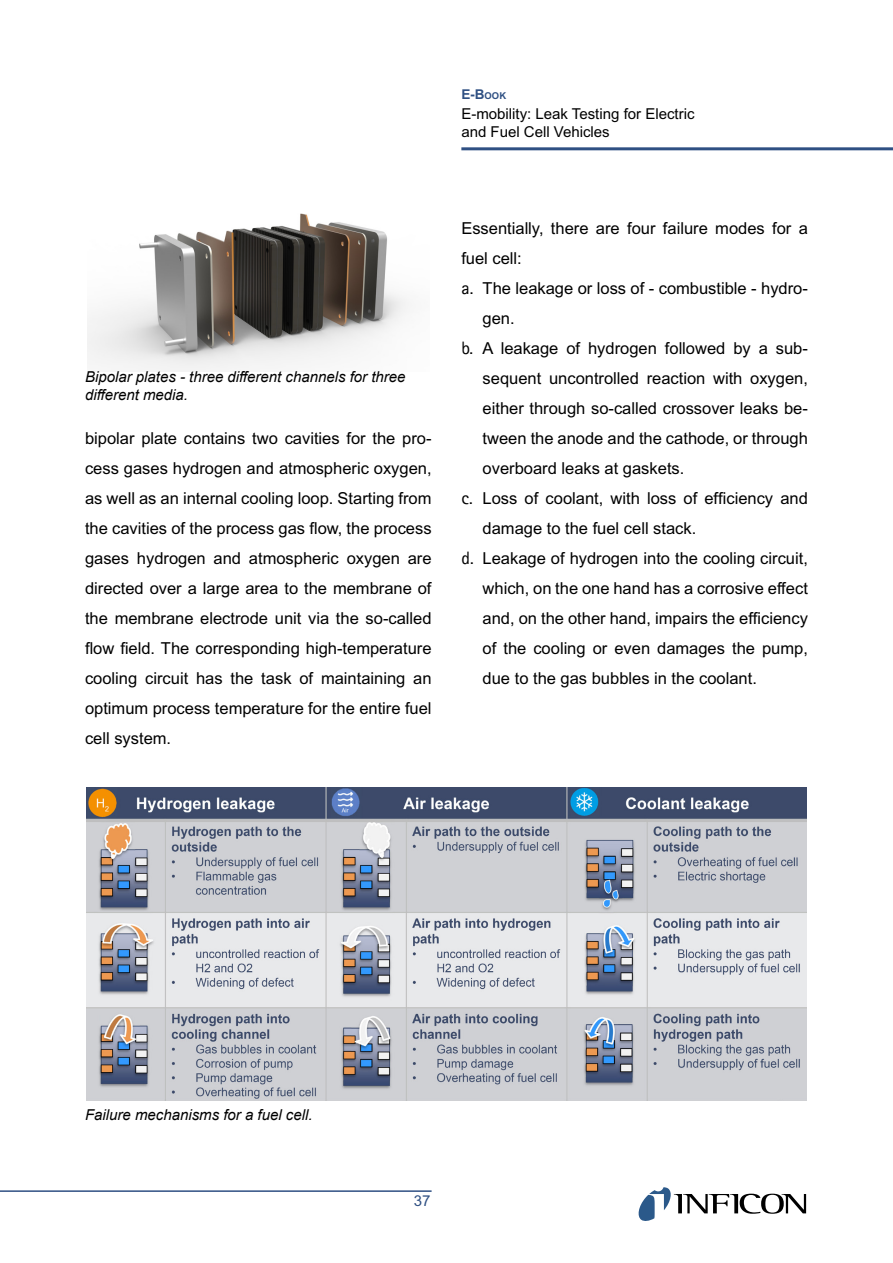
<style>
.page{position:relative;width:893px;height:1263px;background:#fff}
.page>*{position:absolute;margin:0;border:0;box-sizing:border-box;transform-origin:0 0}
.t1{font:16.5px/30px "Arial MT Std";color:#000;text-align:justify}
.t2{font:italic 15px/18px "Arial";color:#000}
.t3{font:15px/18px "Arial MT Std";color:#000}
.t4{font:15px "Arial MT Std";color:#2f5083}
.t5{font:700 13.5px "Arial MT Std";color:#2f5083}
.s1{font-size:9.45px}
.s2{font-family:"Agfa Rotis Sans Serif";font-size:18px}
</style>
<div class="page">
<hr style="left:461px;top:147px;width:432px;height:3px;background:#2f5083">
<hr style="left:0;top:1190px;width:432px;height:2px;background:#2f5083">
<svg style="left:638px;top:1187px;width:168px;height:34px"></svg>
<img style="left:86px;top:788px;width:721px;height:312px">
<img style="left:87px;top:213px;width:322px;height:158px">
<p class="t5" style="left:461px;top:86px;width:46px">E-B<span class="s1">ook</span></p>
<p class="t3" style="left:461px;top:104px;width:235px">E-mobility: Leak Testing for Electric and Fuel Cell Vehicles</p>
<p class="t2" style="left:85px;top:368px;width:322px">Bipolar plates - three different channels for three different media.</p>
<p class="t1" style="left:85px;top:423px;width:348px">bipolar plate contains two cavities for the pro&shy;cess gases hydrogen and atmospheric oxygen, as well as an internal cooling loop. Starting from the cavities of the process gas flow, the process gases hydrogen and atmospheric oxygen are directed over a large area to the membrane of the membrane electrode unit via the so-called flow field. The corresponding high-temperature cooling circuit has the task of maintaining an optimum process temperature for the entire fuel cell system.</p>
<p class="t1" style="left:461px;top:213px;width:348px">Essentially, there are four failure modes for a</p>
<p class="t1" style="left:461px;top:243px;width:62px">fuel cell:</p>
<p class="t1" style="left:461px;top:273px;width:348px"><span class="s2">a.</span> The leakage or loss of - combustible - hydro-</p>
<p class="t1" style="left:483px;top:303px;width:34px">gen.</p>
<p class="t1" style="left:461px;top:333px;width:348px"><span class="s2">b.</span> A leakage of hydrogen followed by a sub-</p>
<p class="t1" style="left:483px;top:363px;width:327px">sequent uncontrolled reaction with oxygen,</p>
<p class="t1" style="left:483px;top:393px;width:327px">either through so-called crossover leaks be-</p>
<p class="t1" style="left:483px;top:423px;width:327px">tween the anode and the cathode, or through</p>
<p class="t1" style="left:483px;top:453px;width:203px">overboard leaks at gaskets.</p>
<p class="t1" style="left:461px;top:483px;width:348px"><span class="s2">c.</span> Loss of coolant, with loss of efficiency and</p>
<p class="t1" style="left:483px;top:513px;width:215px">damage to the fuel cell stack.</p>
<p class="t1" style="left:461px;top:543px;width:348px"><span class="s2">d.</span> Leakage of hydrogen into the cooling circuit,</p>
<p class="t1" style="left:483px;top:573px;width:327px">which, on the one hand has a corrosive effect</p>
<p class="t1" style="left:483px;top:603px;width:327px">and, on the other hand, impairs the efficiency</p>
<p class="t1" style="left:483px;top:633px;width:327px">of the cooling or even damages the pump,</p>
<p class="t1" style="left:483px;top:663px;width:276px">due to the gas bubbles in the coolant.</p>
<p class="t2" style="left:85px;top:1106px;width:229px">Failure mechanisms for a fuel cell.</p>
<p class="t4" style="left:414px;top:1192px;width:18px">37</p>
</div>
